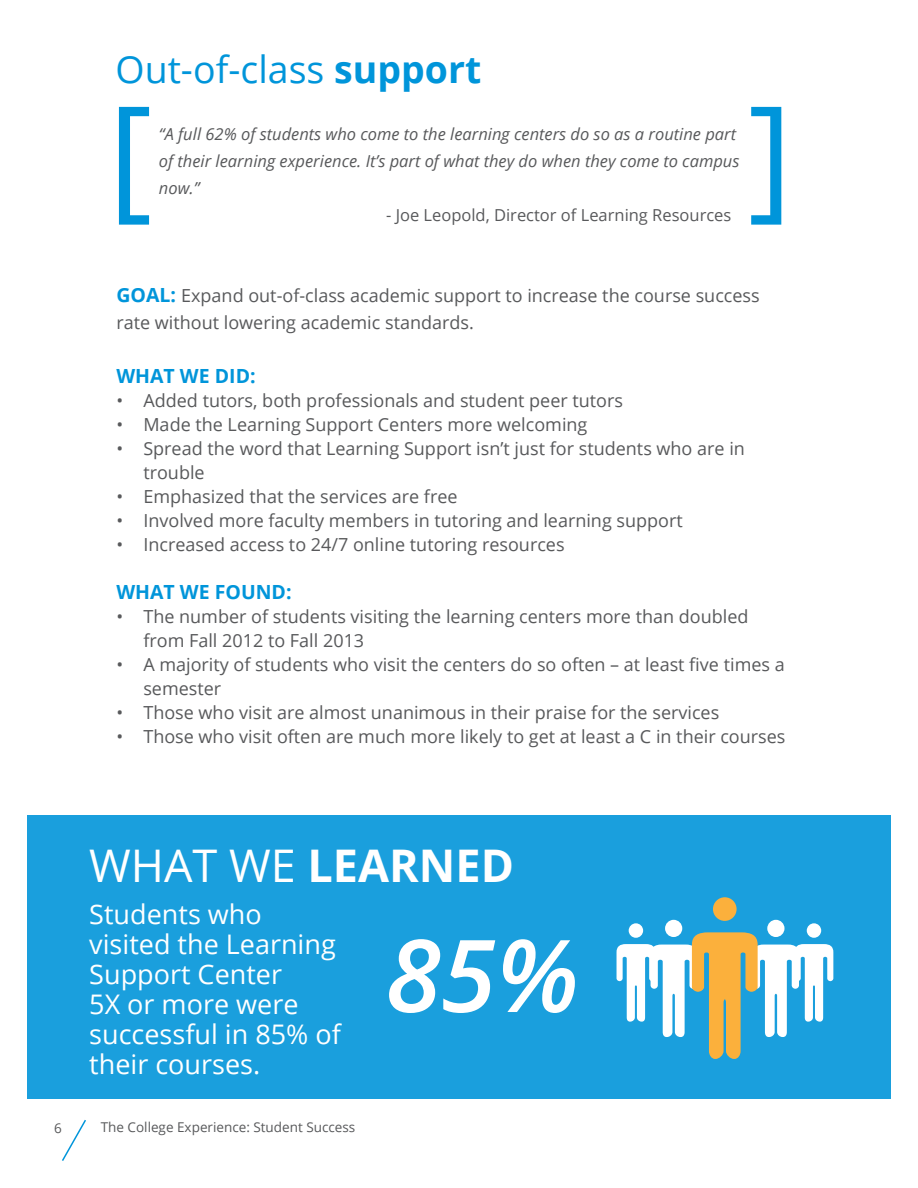
<style>
.page{position:relative;width:918px;height:1188px;background:#fff}
.page>*{position:absolute;margin:0;border:0;box-sizing:border-box;transform-origin:0 0}
.t1{font:135px "Open Sans";color:#0095da}
.t2{font:italic 600 100.5px "Open Sans";color:#fff}
.t3{font:700 45px "Open Sans";color:#fff}
.t4{font:37.5px "Open Sans";color:#0095da}
.t5{font:27px/30px "Open Sans";color:#fff}
.t6{font:700 19.5px "Open Sans";color:#0095da}
.t7{font:18px/24px "Open Sans";color:#58595b}
.t8{font:italic 16.5px/27px "Open Sans";color:#58595b}
.t9{font:16.5px "Open Sans";color:#58595b}
.t10{font:13.5px "Open Sans";color:#58595b}
.s1{font-weight:700}
.s2{font-weight:700;font-size:19.5px;color:#0095da}
.s3{font-weight:400}
</style>
<div class="page">
<div style="left:27px;top:815px;width:864px;height:284px;background:#1a9fdd"></div>
<svg style="left:767px;top:920px;width:18px;height:17px"></svg>
<div style="left:665px;top:920px;width:17px;height:17px;background:#fff;border-radius:9px"></div>
<div style="left:713px;top:897px;width:24px;height:24px;background:#fbb03c;border-radius:50%"></div>
<svg style="left:807px;top:923px;width:14px;height:15px"></svg>
<svg style="left:617px;top:932px;width:216px;height:127px"></svg>
<svg style="left:629px;top:923px;width:14px;height:15px"></svg>
<svg style="left:62px;top:1120px;width:24px;height:41px"></svg>
<h3 class="t4" style="left:116px;top:43px;width:367px">Out-of-class <span class="s1">support</span></h3>
<h1 class="t1" style="left:108px;top:62px;width:46px">[</h1>
<p class="t8" style="left:159px;top:121px;width:582px">“A full 62% of students who come to the learning centers do so as a routine part of their learning experience. It’s part of what they do when they come to campus now.”</p>
<p class="t9" style="left:386px;top:204px;width:347px">- Joe Leopold, Director of Learning Resources</p>
<p class="t7" style="left:116px;top:282px;width:645px;line-height:27px"><span class="s2">GOAL:</span> Expand out-of-class academic support to increase the course success rate without lowering academic standards.</p>
<p class="t6" style="left:116px;top:363px;width:141px">WHAT WE DID:</p>
<p class="t7" style="left:116px;top:388px;width:508px">• Added tutors, both professionals and student peer tutors</p>
<p class="t7" style="left:116px;top:412px;width:473px">• Made the Learning Support Centers more welcoming</p>
<p class="t7" style="left:143px;top:436px;width:603px;text-indent:-27px">• Spread the word that Learning Support isn’t just for students who are in trouble</p>
<p class="t7" style="left:116px;top:484px;width:343px">• Emphasized that the services are free</p>
<p class="t7" style="left:116px;top:508px;width:568px">• Involved more faculty members in tutoring and learning support</p>
<p class="t7" style="left:116px;top:532px;width:450px">• Increased access to 24/7 online tutoring resources</p>
<p class="t6" style="left:116px;top:579px;width:177px">WHAT WE FOUND:</p>
<p class="t7" style="left:143px;top:604px;width:607px;text-indent:-27px">• The number of students visiting the learning centers more than doubled from Fall 2012 to Fall 2013</p>
<p class="t7" style="left:143px;top:652px;width:643px;text-indent:-27px">• A majority of students who visit the centers do so often – at least five times a semester</p>
<p class="t7" style="left:116px;top:700px;width:604px">• Those who visit are almost unanimous in their praise for the services</p>
<p class="t7" style="left:116px;top:724px;width:671px">• Those who visit often are much more likely to get at least a C in their courses</p>
<h3 class="t3" style="left:89px;top:834px;width:426px"><span class="s3">WHAT WE</span> LEARNED</h3>
<h3 class="t5" style="left:89px;top:898px;width:253px">Students who visited the Learning<br>Support Center<br>5X or more were successful in 85% of their courses.</h3>
<p class="t10" style="left:54px;top:1118px;width:9px">6</p>
<p class="t10" style="left:101px;top:1118px;width:256px">The College Experience: Student Success</p>
<h2 class="t2" style="left:385px;top:907px;width:195px">85%</h2>
</div>
